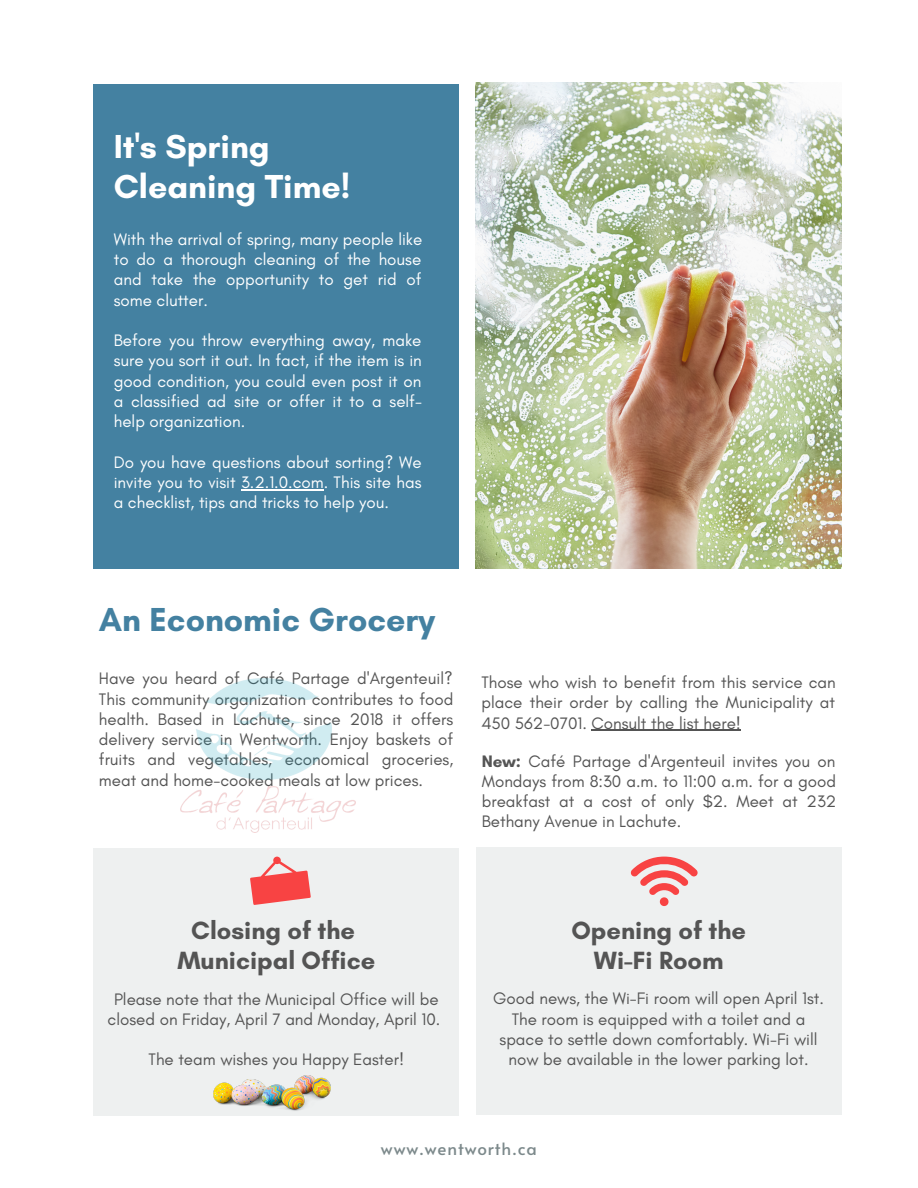
<style>
.page{position:relative;width:918px;height:1188px;background:#fff}
.page>*{position:absolute;margin:0;border:0;box-sizing:border-box;transform-origin:0 0}
.t1{font:700 33.9px/40.2px "Glacial Indifference";color:#fff}
.t2{font:700 33.9px "Glacial Indifference";color:#4481a1}
.t3{font:700 25.35px/29.7px "Glacial Indifference";color:#545454;text-align:center}
.t4{font:16.95px/20.2px "Glacial Indifference";color:#545454;text-align:justify}
.t5{font:16.95px/20.2px "Glacial Indifference";color:#fff;text-align:justify}
.t6{font:16.95px "Alata";letter-spacing:.05em;color:#7c898b}
.s1{font-weight:700}
</style>
<div class="page">
<img style="left:476px;top:82px;width:365px;height:486px">
<div style="left:94px;top:84px;width:365px;height:484px;background:#4481a1"></div>
<div style="left:94px;top:848px;width:365px;height:267px;background:#eef0f0"></div>
<div style="left:477px;top:847px;width:365px;height:268px;background:#eef0f0"></div>
<svg style="left:250px;top:857px;width:61px;height:48px"></svg>
<hr style="left:241px;top:489px;width:83px;height:1px;background:#fff">
<svg style="left:630px;top:857px;width:68px;height:49px"></svg>
<img style="left:213px;top:1075px;width:117px;height:41px">
<img style="left:180px;top:678px;width:176px;height:155px">
<hr style="left:592px;top:730px;width:149px;height:1px;background:#545454">
<h1 class="t1" style="left:114px;top:126px;width:238px">It's Spring<br>Cleaning Time!</h1>
<p class="t5" style="left:114px;top:229px;width:310px">With the arrival of spring, many people like to do a thorough cleaning of the house and take the opportunity to get rid of some clutter.</p>
<p class="t5" style="left:114px;top:330px;width:310px">Before you throw everything away, make sure you sort it out. In fact, if the item is in good condition, you could even post it on a classified ad site or offer it to a self&shy;help organization.</p>
<p class="t5" style="left:114px;top:452px;width:310px">Do you have questions about sorting? We invite you to visit 3.2.1.0.com. This site has a checklist, tips and tricks to help you.</p>
<h1 class="t2" style="left:99px;top:599px;width:338px">An Economic Grocery</h1>
<p class="t4" style="left:99px;top:668px;width:356px">Have you heard of Café Partage d'Argenteuil?<br>This community organization contributes to food health. Based in Lachute, since 2018 it offers delivery service in Wentworth. Enjoy baskets of fruits and vegetables, economical groceries, meat and home-cooked meals at low prices.</p>
<p class="t4" style="left:481px;top:672px;width:356px">Those who wish to benefit from this service can place their order by calling the Municipality at 450 562-0701. Consult the list here!</p>
<p class="t4" style="left:482px;top:751px;width:356px"><span class="s1">New:</span> Café Partage d'Argenteuil invites you on Mondays from 8:30 a.m. to 11:00 a.m. for a good breakfast at a cost of only $2. Meet at 232<br>Bethany Avenue in Lachute.</p>
<h2 class="t3" style="left:177px;top:915px;width:199px">Closing of the<br>Municipal Office</h2>
<p class="t4" style="left:108px;top:989px;width:334px;text-align:center">Please note that the Municipal Office will be closed on Friday, April 7 and Monday, April 10.</p>
<p class="t4" style="left:149px;top:1049px;width:257px">The team wishes you Happy Easter!</p>
<h2 class="t3" style="left:571px;top:915px;width:176px">Opening of the<br>Wi-Fi Room</h2>
<p class="t4" style="left:493px;top:988px;width:332px;text-align:center">Good news, the Wi-Fi room will open April 1st.<br>The room is equipped with a toilet and a space to settle down comfortably. Wi-Fi will now be available in the lower parking lot.</p>
<p class="t6" style="left:381px;top:1137px;width:158px">www.wentworth.ca</p>
</div>
